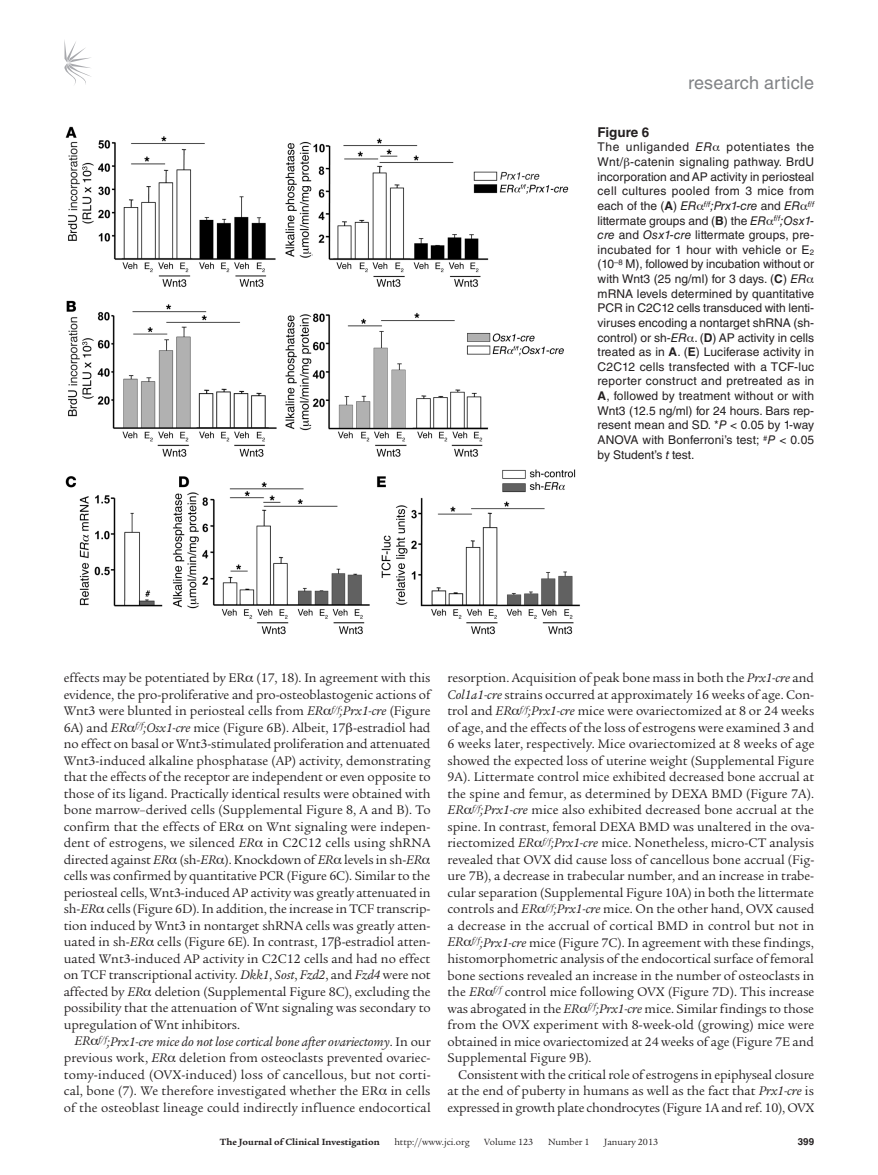
<style>
.page{position:relative;width:878px;height:1175px;background:#fff}
.page>*{position:absolute;margin:0;border:0;box-sizing:border-box;transform-origin:0 0}
.t1{font:18px "Helvetica LT Std";letter-spacing:.01em;color:#808285}
.t2{font:13.5px/16.5px "Legacy Serif Std";letter-spacing:-.005em;color:#231f20;text-align:justify}
.t3{font:700 13.5px "Helvetica LT Std";color:#231f20}
.t4{font:12px/14.7px "Helvetica LT Std";letter-spacing:.005em;color:#231f20}
.t5{font:9.75px "Legacy Serif Std";color:#231f20}
.t6{font:700 9.75px "Legacy Serif Std";color:#231f20}
.t7{font:700 9.75px "Helvetica LT Std";color:#231f20}
.s1{font-style:italic}
.s2{font-weight:700}
</style>
<div class="page">
<svg style="left:64px;top:40px;width:27px;height:45px"></svg>
<img style="left:65px;top:126px;width:515px;height:509px">
<h1 class="t1" style="left:688px;top:73px;width:127px">research article</h1>
<p class="t3" style="left:597px;top:124px;width:53px">Figure 6</p>
<p class="t4" style="left:597px;top:140px;width:218px">The unliganded <span class="s1">ER</span> potentiates the Wnt/ -catenin signaling pathway. BrdU incorporation and AP activity in periosteal cell cultures pooled from 3 mice from each of the (<span class="s2">A</span>) <span class="s1">ER</span> <sup>f/f</sup><span class="s1">;Prx1-cre</span> and <span class="s1">ER</span> <sup>f/f </sup>littermate groups and (<span class="s2">B</span>) the <span class="s1">ER</span> <sup>f/f</sup><span class="s1">;Osx1- cre</span> and <span class="s1">Osx1-cre</span> littermate groups, pre&shy;incubated for 1 hour with vehicle or E<sub>2 </sub>(10<sup>–8</sup> M), followed by incubation without or with Wnt3 (25 ng/ml) for 3 days. (<span class="s2">C</span>) <span class="s1">ER </span>mRNA levels determined by quantitative PCR in C2C12 cells transduced with lenti&shy;viruses encoding a nontarget shRNA (sh&shy;control) or sh-<span class="s1">ER</span> . (<span class="s2">D</span>) AP activity in cells treated as in <span class="s2">A</span>. (<span class="s2">E</span>) Luciferase activity in C2C12 cells transfected with a TCF-luc reporter construct and pretreated as in <span class="s2">A</span>, followed by treatment without or with Wnt3 (12.5 ng/ml) for 24 hours. Bars rep&shy;resent mean and SD. *<span class="s1">P</span> &lt; 0.05 by 1-way ANOVA with Bonferroni’s test; <sup>#</sup><span class="s1">P</span> &lt; 0.05 by Student’s <span class="s1">t</span> test.</p>
<p class="t2" style="left:64px;top:670px;width:368px;text-align:left">effects may be potentiated by ER (17, 18). In agreement with this evidence, the pro-proliferative and pro-osteoblastogenic actions of Wnt3 were blunted in periosteal cells from <span class="s1">ER</span> <sup>f/f</sup><span class="s1">;Prx1-cre</span> (Figure 6A) and <span class="s1">ER</span> <sup>f/f</sup><span class="s1">;Osx1-cre</span> mice (Figure 6B). Albeit, 17 -estradiol had no effect on basal or Wnt3-stimulated proliferation and attenuated Wnt3-induced alkaline phosphatase (AP) activity, demonstrating that the effects of the receptor are independent or even opposite to those of its ligand. Practically identical results were obtained with bone marrow–derived cells (Supplemental Figure 8, A and B). To confirm that the effects of ER on Wnt signaling were indepen&shy;dent of estrogens, we silenced <span class="s1">ER</span> in C2C12 cells using shRNA directed against <span class="s1">ER</span> (sh-<span class="s1">ER</span> ). Knockdown of <span class="s1">ER</span> levels in sh-<span class="s1">ER </span>cells was confirmed by quantitative PCR (Figure 6C). Similar to the periosteal cells, Wnt3-induced AP activity was greatly attenuated in sh-<span class="s1">ER</span> cells (Figure 6D). In addition, the increase in TCF transcrip&shy;tion induced by Wnt3 in nontarget shRNA cells was greatly atten&shy;uated in sh-<span class="s1">ER</span> cells (Figure 6E). In contrast, 17 -estradiol atten&shy;uated Wnt3-induced AP activity in C2C12 cells and had no effect on TCF transcriptional activity. <span class="s1">Dkk1</span>, <span class="s1">Sost</span>, <span class="s1">Fzd2</span>, and <span class="s1">Fzd4</span> were not affected by <span class="s1">ER</span> deletion (Supplemental Figure 8C), excluding the possibility that the attenuation of Wnt signaling was secondary to upregulation of Wnt inhibitors.</p>
<p class="t2" style="left:64px;top:1033px;width:368px;text-indent:11px"><span class="s1">ER</span> <sup>f/f</sup><span class="s1">;Prx1-cre mice do not lose cortical bone after ovariectomy</span>. In our previous work, <span class="s1">ER</span> deletion from osteoclasts prevented ovariec&shy;tomy-induced (OVX-induced) loss of cancellous, but not corti&shy;cal, bone (7). We therefore investigated whether the ER in cells of the osteoblast lineage could indirectly influence endocortical</p>
<p class="t2" style="left:447px;top:670px;width:368px">resorption. Acquisition of peak bone mass in both the <span class="s1">Prx1-cre</span> and <span class="s1">Col1a1-cre</span> strains occurred at approximately 16 weeks of age. Con&shy;trol and <span class="s1">ER</span> <sup>f/f</sup><span class="s1">;Prx1-cre</span> mice were ovariectomized at 8 or 24 weeks of age, and the effects of the loss of estrogens were examined 3 and 6 weeks later, respectively. Mice ovariectomized at 8 weeks of age showed the expected loss of uterine weight (Supplemental Figure 9A). Littermate control mice exhibited decreased bone accrual at the spine and femur, as determined by DEXA BMD (Figure 7A).<br><span class="s1">ER</span> <sup>f/f</sup><span class="s1">;Prx1-cre</span> mice also exhibited decreased bone accrual at the spine. In contrast, femoral DEXA BMD was unaltered in the ova&shy;riectomized <span class="s1">ER</span> <sup>f/f</sup><span class="s1">;Prx1-cre</span> mice. Nonetheless, micro-CT analysis revealed that OVX did cause loss of cancellous bone accrual (Fig&shy;ure 7B), a decrease in trabecular number, and an increase in trabe&shy;cular separation (Supplemental Figure 10A) in both the littermate controls and <span class="s1">ER</span> <sup>f/f</sup><span class="s1">;Prx1-cre</span> mice. On the other hand, OVX caused a decrease in the accrual of cortical BMD in control but not in <span class="s1">ER</span> <sup>f/f</sup><span class="s1">;Prx1-cre</span> mice (Figure 7C). In agreement with these findings, histomorphometric analysis of the endocortical surface of femoral bone sections revealed an increase in the number of osteoclasts in the <span class="s1">ER</span> <sup>f/f</sup> control mice following OVX (Figure 7D). This increase was abrogated in the <span class="s1">ER</span> <sup>f/f</sup><span class="s1">;Prx1-cre</span> mice. Similar findings to those from the OVX experiment with 8-week-old (growing) mice were obtained in mice ovariectomized at 24 weeks of age (Figure 7E and Supplemental Figure 9B).</p>
<p class="t2" style="left:447px;top:1066px;width:368px;text-indent:11px">Consistent with the critical role of estrogens in epiphyseal closure at the end of puberty in humans as well as the fact that <span class="s1">Prx1-cre</span> is expressed in growth plate chondrocytes (Figure 1A and ref. 10), OVX</p>
<p class="t6" style="left:220px;top:1135px;width:161px">The Journal of Clinical Investigation</p>
<p class="t5" style="left:394px;top:1136px;width:77px">http://www.jci.org</p>
<p class="t5" style="left:484px;top:1136px;width:50px">Volume 123</p>
<p class="t5" style="left:548px;top:1136px;width:43px">Number 1</p>
<p class="t5" style="left:604px;top:1136px;width:55px">January 2013</p>
<p class="t7" style="left:797px;top:1135px;width:18px">399</p>
</div>
